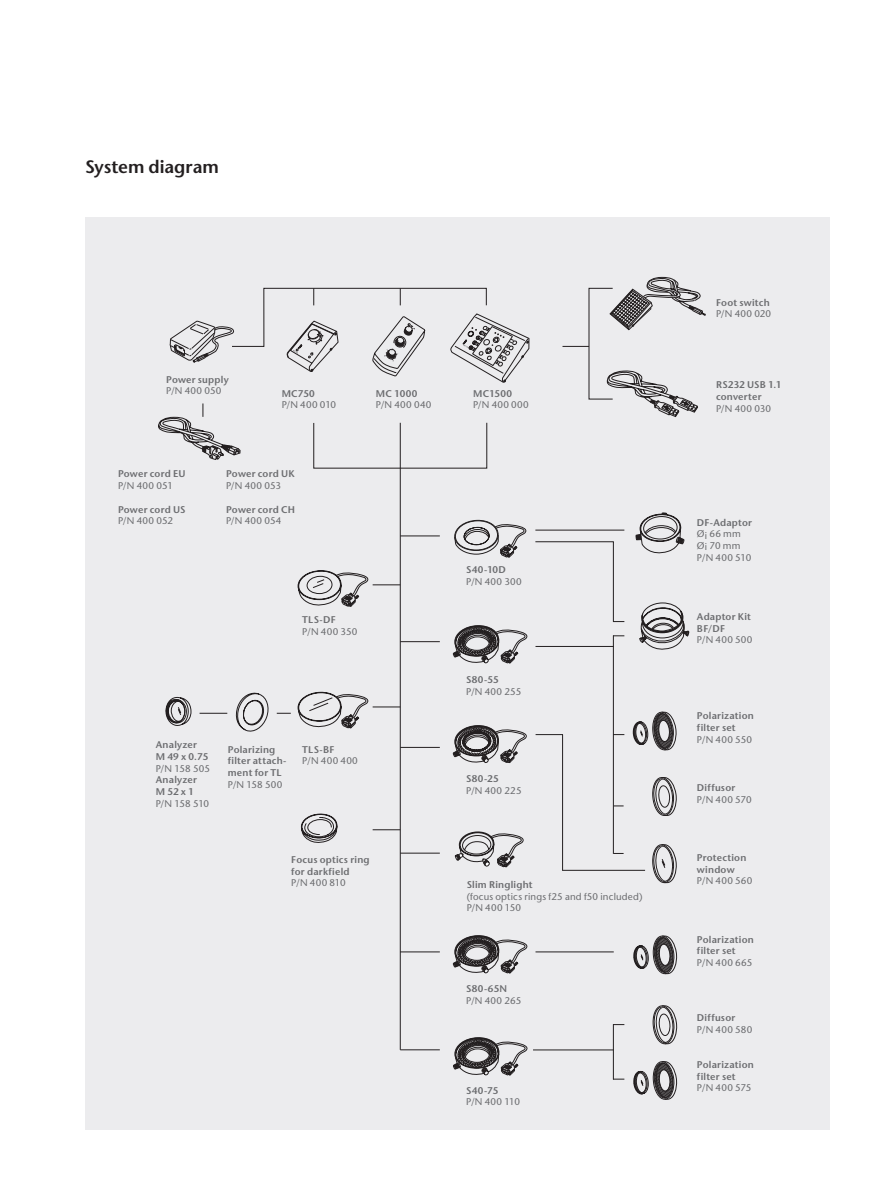
<style>
.page{position:relative;width:893px;height:1191px;background:#fff}
.page>*{position:absolute;margin:0;border:0;box-sizing:border-box;transform-origin:0 0}
.t1{font:600 18px "Stone Sans Std";color:#231f20}
.t2{font:600 9.75px/11.7px "Stone Sans Std";letter-spacing:.025em;color:#6c6d70}
.t3{font:500 9.75px/11.7px "Stone Sans Std";letter-spacing:.02em;color:#6c6d70}
</style>
<div class="page">
<div style="left:85px;top:217px;width:744px;height:912px;background:#ececee"></div>
<svg style="left:639px;top:602px;width:50px;height:48px"></svg>
<svg style="left:652px;top:844px;width:25px;height:40px"></svg>
<svg style="left:636px;top:513px;width:48px;height:41px"></svg>
<svg style="left:606px;top:370px;width:92px;height:47px"></svg>
<svg style="left:609px;top:277px;width:97px;height:53px"></svg>
<svg style="left:633px;top:711px;width:44px;height:105px"></svg>
<svg style="left:653px;top:1005px;width:24px;height:40px"></svg>
<svg style="left:633px;top:1061px;width:44px;height:39px"></svg>
<svg style="left:633px;top:935px;width:44px;height:40px"></svg>
<svg style="left:454px;top:519px;width:73px;height:38px"></svg>
<svg style="left:301px;top:813px;width:36px;height:30px"></svg>
<svg style="left:165px;top:696px;width:26px;height:30px"></svg>
<svg style="left:235px;top:692px;width:34px;height:40px"></svg>
<svg style="left:158px;top:403px;width:82px;height:57px"></svg>
<svg style="left:562px;top:346px;width:27px;height:1px"></svg>
<hr style="left:400px;top:423px;width:1px;height:626px;background:#231f20">
<hr style="left:400px;top:535px;width:40px;height:1px;background:#231f20">
<hr style="left:400px;top:641px;width:40px;height:1px;background:#231f20">
<hr style="left:400px;top:747px;width:40px;height:1px;background:#231f20">
<svg style="left:298px;top:570px;width:102px;height:44px"></svg>
<svg style="left:298px;top:691px;width:102px;height:44px"></svg>
<hr style="left:400px;top:852px;width:40px;height:1px;background:#231f20">
<hr style="left:400px;top:1049px;width:40px;height:1px;background:#231f20">
<svg style="left:277px;top:713px;width:14px;height:1px"></svg>
<svg style="left:200px;top:713px;width:27px;height:1px"></svg>
<svg style="left:373px;top:829px;width:27px;height:1px"></svg>
<hr style="left:400px;top:951px;width:40px;height:1px;background:#231f20">
<hr style="left:535px;top:530px;width:89px;height:1px;background:#231f20">
<svg style="left:535px;top:541px;width:89px;height:81px"></svg>
<svg style="left:170px;top:287px;width:359px;height:96px"></svg>
<hr style="left:535px;top:951px;width:79px;height:1px;background:#231f20">
<hr style="left:533px;top:1049px;width:81px;height:1px;background:#231f20">
<hr style="left:613px;top:1024px;width:1px;height:55px;background:#231f20">
<svg style="left:453px;top:625px;width:75px;height:39px"></svg>
<svg style="left:453px;top:725px;width:74px;height:38px"></svg>
<svg style="left:455px;top:831px;width:69px;height:36px"></svg>
<svg style="left:453px;top:935px;width:75px;height:39px"></svg>
<svg style="left:453px;top:1037px;width:75px;height:39px"></svg>
<hr style="left:535px;top:646px;width:79px;height:1px;background:#231f20">
<hr style="left:613px;top:635px;width:1px;height:219px;background:#231f20">
<svg style="left:536px;top:734px;width:26px;height:1px"></svg>
<hr style="left:562px;top:870px;width:83px;height:1px;background:#231f20">
<hr style="left:562px;top:734px;width:1px;height:136px;background:#231f20">
<h1 class="t1" style="left:85px;top:156px;width:135px">System diagram</h1>
<p class="t2" style="left:166px;top:373px;width:64px">Power supply</p>
<p class="t3" style="left:166px;top:385px;width:57px">P/N 400 050</p>
<p class="t2" style="left:282px;top:387px;width:35px">MC750</p>
<p class="t3" style="left:282px;top:399px;width:56px">P/N 400 010</p>
<p class="t2" style="left:118px;top:468px;width:69px">Power cord EU</p>
<p class="t2" style="left:226px;top:468px;width:70px">Power cord UK</p>
<p class="t3" style="left:118px;top:480px;width:56px">P/N 400 051</p>
<p class="t3" style="left:226px;top:480px;width:56px">P/N 400 053</p>
<p class="t2" style="left:118px;top:503px;width:69px">Power cord US</p>
<p class="t2" style="left:226px;top:503px;width:70px">Power cord CH</p>
<p class="t3" style="left:118px;top:515px;width:56px">P/N 400 052</p>
<p class="t3" style="left:226px;top:515px;width:57px">P/N 400 054</p>
<p class="t2" style="left:376px;top:387px;width:43px">MC 1000</p>
<p class="t3" style="left:376px;top:399px;width:57px">P/N 400 040</p>
<p class="t2" style="left:302px;top:614px;width:35px">TLS-DF</p>
<p class="t3" style="left:302px;top:625px;width:57px">P/N 400 350</p>
<p class="t2" style="left:156px;top:739px;width:54px">Analyzer<br>M 49 x 0.75</p>
<p class="t3" style="left:156px;top:762px;width:56px">P/N 158 505</p>
<p class="t2" style="left:156px;top:774px;width:43px">Analyzer<br>M 52 x 1</p>
<p class="t3" style="left:156px;top:797px;width:55px">P/N 158 510</p>
<p class="t2" style="left:228px;top:743px;width:60px">Polarizing filter attach&shy;ment for TL</p>
<p class="t3" style="left:228px;top:778px;width:56px">P/N 158 500</p>
<p class="t2" style="left:302px;top:743px;width:34px">TLS-BF</p>
<p class="t3" style="left:302px;top:755px;width:57px">P/N 400 400</p>
<p class="t2" style="left:291px;top:853px;width:80px">Focus optics ring for darkfield</p>
<p class="t3" style="left:291px;top:877px;width:56px">P/N 400 810</p>
<p class="t2" style="left:473px;top:387px;width:40px">MC1500</p>
<p class="t3" style="left:473px;top:399px;width:57px">P/N 400 000</p>
<p class="t2" style="left:466px;top:563px;width:41px">S40-10D</p>
<p class="t3" style="left:466px;top:575px;width:57px">P/N 400 300</p>
<p class="t2" style="left:466px;top:673px;width:34px">S80-55</p>
<p class="t3" style="left:466px;top:685px;width:57px">P/N 400 255</p>
<p class="t2" style="left:466px;top:773px;width:34px">S80-25</p>
<p class="t3" style="left:466px;top:784px;width:57px">P/N 400 225</p>
<p class="t2" style="left:467px;top:878px;width:68px">Slim Ringlight</p>
<p class="t3" style="left:467px;top:890px;width:177px">(focus optics rings f25 and f50 included)<br>P/N 400 150</p>
<p class="t2" style="left:466px;top:982px;width:42px">S80-65N</p>
<p class="t3" style="left:466px;top:994px;width:57px">P/N 400 265</p>
<p class="t2" style="left:466px;top:1084px;width:34px">S40-75</p>
<p class="t3" style="left:466px;top:1096px;width:55px">P/N 400 110</p>
<p class="t2" style="left:716px;top:296px;width:55px">Foot switch</p>
<p class="t3" style="left:716px;top:308px;width:57px">P/N 400 020</p>
<p class="t2" style="left:716px;top:379px;width:67px">RS232 USB 1.1 converter</p>
<p class="t3" style="left:716px;top:402px;width:56px">P/N 400 030</p>
<p class="t2" style="left:697px;top:516px;width:57px">DF-Adaptor</p>
<p class="t3" style="left:697px;top:528px;width:56px">Øi 66 mm<br>Øi 70 mm<br>P/N 400 510</p>
<p class="t2" style="left:697px;top:610px;width:56px">Adaptor Kit<br>BF/DF</p>
<p class="t3" style="left:697px;top:634px;width:57px">P/N 400 500</p>
<p class="t2" style="left:697px;top:710px;width:58px">Polarization filter set</p>
<p class="t3" style="left:697px;top:733px;width:57px">P/N 400 550</p>
<p class="t2" style="left:697px;top:782px;width:40px">Diffusor</p>
<p class="t3" style="left:697px;top:793px;width:56px">P/N 400 570</p>
<p class="t2" style="left:697px;top:851px;width:51px">Protection window</p>
<p class="t3" style="left:697px;top:875px;width:57px">P/N 400 560</p>
<p class="t2" style="left:697px;top:933px;width:58px">Polarization filter set</p>
<p class="t3" style="left:697px;top:956px;width:57px">P/N 400 665</p>
<p class="t2" style="left:697px;top:1012px;width:40px">Diffusor</p>
<p class="t3" style="left:697px;top:1024px;width:57px">P/N 400 580</p>
<p class="t2" style="left:697px;top:1058px;width:58px">Polarization filter set</p>
<p class="t3" style="left:697px;top:1082px;width:56px">P/N 400 575</p>
</div>
